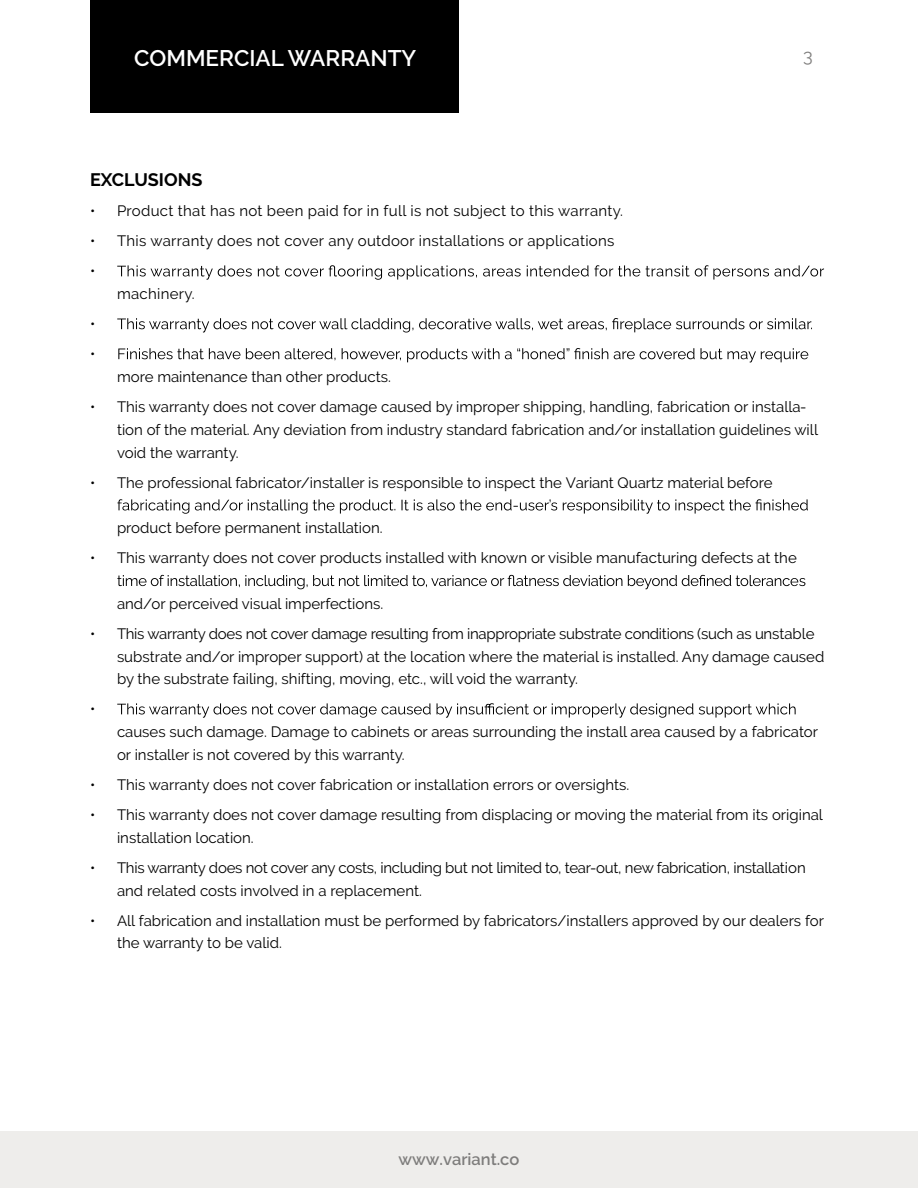
<style>
.page{position:relative;width:918px;height:1188px;background:#fff}
.page>*{position:absolute;margin:0;border:0;box-sizing:border-box;transform-origin:0 0}
.t1{font:600 22.5px "Raleway";color:#fff}
.t2{font:700 18px "Raleway";color:#000}
.t3{font:18px "Raleway";color:#7e7d7c}
.t4{font:600 16.5px "Raleway";color:#7e7d7c}
.t5{font:15px/22.8px "Raleway";color:#000}
.t6{font:15px/30px "Raleway";letter-spacing:.02em;color:#000}
.t7{font:15px/22.8px "Raleway";letter-spacing:-.02em;color:#000}
</style>
<div class="page">
<div style="left:91px;top:1px;width:368px;height:112px;background:#000"></div>
<div style="left:0;top:1132px;width:918px;height:56px;background:#eeedeb"></div>
<svg style="left:117px;top:265px;width:707px;height:15px"></svg>
<svg style="left:117px;top:318px;width:695px;height:15px"></svg>
<svg style="left:118px;top:348px;width:690px;height:15px"></svg>
<svg style="left:117px;top:499px;width:691px;height:15px"></svg>
<svg style="left:117px;top:575px;width:688px;height:14px"></svg>
<svg style="left:117px;top:703px;width:679px;height:15px"></svg>
<h1 class="t1" style="left:134px;top:45px;width:283px">COMMERCIAL WARRANTY</h1>
<p class="t3" style="left:803px;top:45px;width:11px">3</p>
<p class="t2" style="left:90px;top:169px;width:114px">EXCLUSIONS</p>
<p class="t6" style="left:90px;top:196px;width:535px">• Product that has not been paid for in full is not subject to this warranty.</p>
<p class="t6" style="left:90px;top:226px;width:526px">• This warranty does not cover any outdoor installations or applications •</p>
<p class="t6" style="left:117px;top:279px;width:79px">machinery.</p>
<p class="t5" style="left:90px;top:309px;width:7px;line-height:30px">• •</p>
<p class="t5" style="left:117px;top:365px;width:275px">more maintenance than other products.</p>
<p class="t5" style="left:117px;top:395px;width:703px;text-indent:-27px">• This warranty does not cover damage caused by improper shipping, handling, fabrication or installa&shy;tion of the material. Any deviation from industry standard fabrication and/or installation guidelines will void the warranty.</p>
<p class="t5" style="left:90px;top:471px;width:684px">• The professional fabricator/installer is responsible to inspect the Variant Quartz material before</p>
<p class="t5" style="left:117px;top:516px;width:267px">product before permanent installation.</p>
<p class="t5" style="left:90px;top:546px;width:708px">• This warranty does not cover products installed with known or visible manufacturing defects at the</p>
<p class="t5" style="left:117px;top:592px;width:268px">and/or perceived visual imperfections.</p>
<p class="t5" style="left:117px;top:622px;width:709px;text-indent:-27px">• This warranty does not cover damage resulting from inappropriate substrate conditions (such as unstable substrate and/or improper support) at the location where the material is installed. Any damage caused by the substrate failing, shifting, moving, etc., will void the warranty.</p>
<p class="t5" style="left:90px;top:698px;width:7px">•</p>
<p class="t5" style="left:117px;top:720px;width:703px">causes such damage. Damage to cabinets or areas surrounding the install area caused by a fabricator or installer is not covered by this warranty.</p>
<p class="t5" style="left:90px;top:773px;width:541px">• This warranty does not cover fabrication or installation errors or oversights.</p>
<p class="t5" style="left:117px;top:803px;width:707px;text-indent:-27px">• This warranty does not cover damage resulting from displacing or moving the material from its original installation location.</p>
<p class="t7" style="left:117px;top:856px;width:690px;text-indent:-27px">• This warranty does not cover any costs, including but not limited to, tear-out, new fabrication, installation and related costs involved in a replacement.</p>
<p class="t5" style="left:117px;top:909px;width:708px;text-indent:-27px">• All fabrication and installation must be performed by fabricators/installers approved by our dealers for the warranty to be valid.</p>
<p class="t4" style="left:399px;top:1149px;width:122px">www.variant.co</p>
</div>
